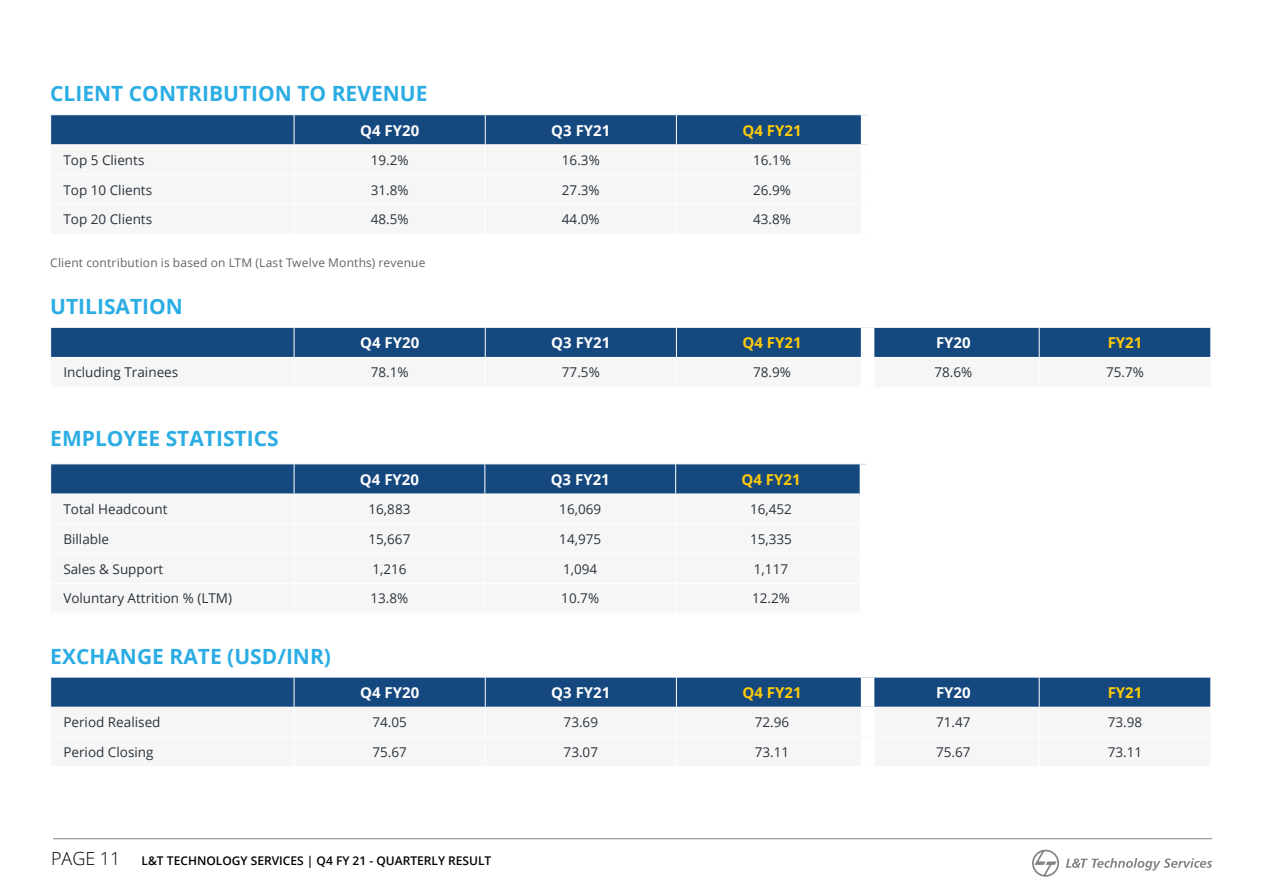
<style>
.page{position:relative;width:1263px;height:893px;background:#fff}
.page>*{position:absolute;margin:0;border:0;box-sizing:border-box;transform-origin:0 0}
.t1{font:700 21px "Open Sans";color:#2bade4}
.t2{font:700 15px "Open Sans";color:#fff}
.t3{font:700 15px "Open Sans";color:#ffcb05}
.t4{font:13.5px "Open Sans";color:#29333d}
.t5{font:12px "Open Sans";letter-spacing:.015em;color:#636466}
.t6{font:600 12px "Open Sans";color:#000}
.s1{font-weight:300;font-size:18px}
</style>
<div class="page">
<hr style="left:53px;top:838px;width:1159px;height:1px;background:#808285">
<svg style="left:1032px;top:850px;width:27px;height:27px"></svg>
<svg style="left:1066px;top:858px;width:146px;height:12px"></svg>
<div style="left:50px;top:115px;width:811px;height:29px;background:#164880"></div>
<svg style="left:50px;top:327px;width:1161px;height:31px;background:#265589"></svg>
<div style="left:861px;top:328px;width:13px;height:29px;background:#fff"></div>
<div style="left:51px;top:678px;width:1159px;height:29px;background:#164880"></div>
<hr style="left:294px;top:677px;width:1px;height:30px;background:#fff">
<hr style="left:485px;top:677px;width:1px;height:30px;background:#fff">
<hr style="left:676px;top:677px;width:1px;height:30px;background:#fff">
<hr style="left:1039px;top:677px;width:1px;height:30px;background:#fff">
<div style="left:861px;top:677px;width:13px;height:30px;background:#fff"></div>
<svg style="left:51px;top:464px;width:809px;height:30px;background:#1d4e84"></svg>
<hr style="left:294px;top:464px;width:1px;height:30px;background:#fff">
<hr style="left:484px;top:464px;width:1px;height:30px;background:#fff">
<hr style="left:675px;top:464px;width:1px;height:30px;background:#fff">
<h1 class="t1" style="left:50px;top:79px;width:379px">CLIENT CONTRIBUTION TO REVENUE</h1>
<p class="t2" style="left:360px;top:119px;width:61px">Q4 FY20</p>
<p class="t2" style="left:551px;top:119px;width:61px">Q3 FY21</p>
<p class="t3" style="left:742px;top:119px;width:61px">Q4 FY21</p>
<p class="t4" style="left:63px;top:151px;width:83px">Top 5 Clients</p>
<p class="t4" style="left:371px;top:151px;width:39px">19.2%</p>
<p class="t4" style="left:562px;top:151px;width:39px">16.3%</p>
<p class="t4" style="left:753px;top:151px;width:39px">16.1%</p>
<p class="t4" style="left:63px;top:180px;width:90px">Top 10 Clients</p>
<p class="t4" style="left:371px;top:180px;width:39px">31.8%</p>
<p class="t4" style="left:562px;top:180px;width:39px">27.3%</p>
<p class="t4" style="left:753px;top:180px;width:39px">26.9%</p>
<p class="t4" style="left:63px;top:210px;width:90px">Top 20 Clients</p>
<p class="t4" style="left:371px;top:210px;width:39px">48.5%</p>
<p class="t4" style="left:562px;top:210px;width:39px">44.0%</p>
<p class="t4" style="left:753px;top:210px;width:39px">43.8%</p>
<p class="t5" style="left:50px;top:255px;width:377px">Client contribution is based on LTM (Last Twelve Months) revenue</p>
<h1 class="t1" style="left:50px;top:291px;width:134px">UTILISATION</h1>
<p class="t2" style="left:360px;top:332px;width:61px">Q4 FY20</p>
<p class="t2" style="left:551px;top:332px;width:61px">Q3 FY21</p>
<p class="t3" style="left:742px;top:332px;width:61px">Q4 FY21</p>
<p class="t2" style="left:936px;top:332px;width:36px">FY20</p>
<p class="t3" style="left:1108px;top:332px;width:36px">FY21</p>
<p class="t4" style="left:63px;top:363px;width:116px">Including Trainees</p>
<p class="t4" style="left:371px;top:363px;width:39px">78.1%</p>
<p class="t4" style="left:562px;top:363px;width:39px">77.5%</p>
<p class="t4" style="left:753px;top:363px;width:39px">78.9%</p>
<p class="t4" style="left:934px;top:363px;width:39px">78.6%</p>
<p class="t4" style="left:1106px;top:363px;width:39px">75.7%</p>
<h1 class="t1" style="left:50px;top:423px;width:230px">EMPLOYEE STATISTICS</h1>
<p class="t2" style="left:360px;top:469px;width:61px">Q4 FY20</p>
<p class="t2" style="left:551px;top:469px;width:61px">Q3 FY21</p>
<p class="t3" style="left:741px;top:469px;width:61px">Q4 FY21</p>
<p class="t4" style="left:63px;top:500px;width:106px">Total Headcount</p>
<p class="t4" style="left:368px;top:500px;width:43px">16,883</p>
<p class="t4" style="left:559px;top:500px;width:43px">16,069</p>
<p class="t4" style="left:750px;top:500px;width:43px">16,452</p>
<p class="t4" style="left:63px;top:530px;width:47px">Billable</p>
<p class="t4" style="left:368px;top:530px;width:43px">15,667</p>
<p class="t4" style="left:559px;top:530px;width:43px">14,975</p>
<p class="t4" style="left:750px;top:530px;width:43px">15,335</p>
<p class="t4" style="left:63px;top:559px;width:101px">Sales &amp; Support</p>
<p class="t4" style="left:372px;top:559px;width:36px">1,216</p>
<p class="t4" style="left:563px;top:559px;width:36px">1,094</p>
<p class="t4" style="left:754px;top:559px;width:36px">1,117</p>
<p class="t4" style="left:63px;top:589px;width:170px">Voluntary Attrition % (LTM)</p>
<p class="t4" style="left:370px;top:589px;width:39px">13.8%</p>
<p class="t4" style="left:561px;top:589px;width:39px">10.7%</p>
<p class="t4" style="left:752px;top:589px;width:39px">12.2%</p>
<h1 class="t1" style="left:50px;top:641px;width:282px">EXCHANGE RATE (USD/INR)</h1>
<p class="t2" style="left:360px;top:682px;width:61px">Q4 FY20</p>
<p class="t2" style="left:551px;top:682px;width:61px">Q3 FY21</p>
<p class="t3" style="left:742px;top:682px;width:61px">Q4 FY21</p>
<p class="t2" style="left:936px;top:682px;width:36px">FY20</p>
<p class="t3" style="left:1108px;top:682px;width:36px">FY21</p>
<p class="t4" style="left:63px;top:713px;width:99px">Period Realised</p>
<p class="t4" style="left:372px;top:713px;width:36px">74.05</p>
<p class="t4" style="left:564px;top:713px;width:36px">73.69</p>
<p class="t4" style="left:755px;top:713px;width:36px">72.96</p>
<p class="t4" style="left:936px;top:713px;width:36px">71.47</p>
<p class="t4" style="left:1108px;top:713px;width:36px">73.98</p>
<p class="t4" style="left:63px;top:743px;width:92px">Period Closing</p>
<p class="t4" style="left:372px;top:743px;width:36px">75.67</p>
<p class="t4" style="left:564px;top:743px;width:36px">73.07</p>
<p class="t4" style="left:755px;top:743px;width:36px">73.11</p>
<p class="t4" style="left:936px;top:743px;width:36px">75.67</p>
<p class="t4" style="left:1108px;top:743px;width:36px">73.11</p>
<p class="t6" style="left:51px;top:853px;width:442px"><span class="s1">PAGE 11</span> L&amp;T TECHNOLOGY SERVICES | Q4 FY 21 - QUARTERLY RESULT</p>
</div>
